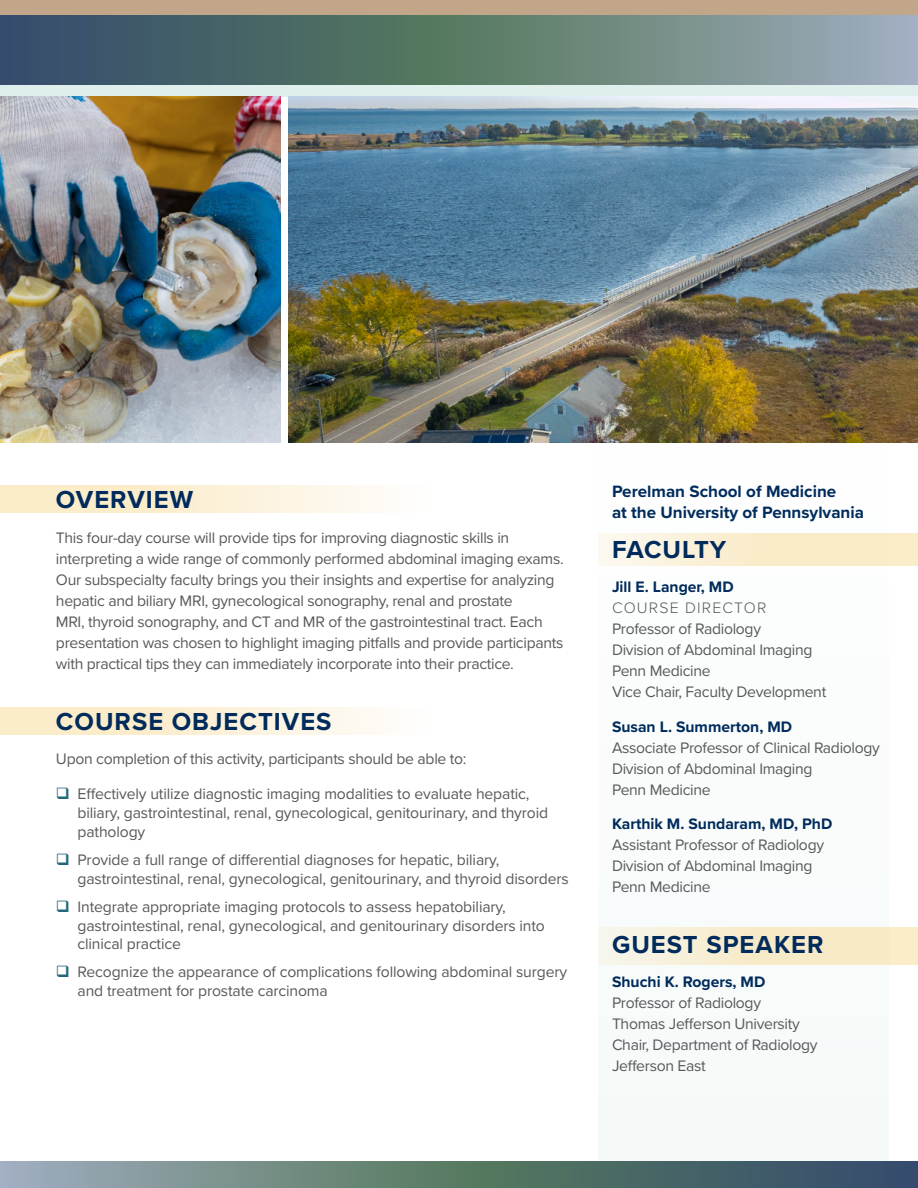
<style>
.page{position:relative;width:918px;height:1188px;background:#fff}
.page>*{position:absolute;margin:0;border:0;box-sizing:border-box;transform-origin:0 0}
.t1{font:700 25.5px "Proxima Nova";letter-spacing:.04em;color:#002b5c}
.t2{font:700 16.95px/20.1px "Proxima Nova";color:#002b5c}
.t3{font:15.75px/21px "Proxima Nova";letter-spacing:-.02em;color:#58595b}
.t4{font:700 15.75px "Proxima Nova";color:#002b5c}
.t5{font:300 15.75px "Proxima Nova";letter-spacing:.075em;color:#58595b}
</style>
<div class="page">
<svg style="left:0;top:15px;width:918px;height:70px;background:#617b7b"></svg>
<div style="left:0;top:85px;width:918px;height:11px;background:#deefec"></div>
<svg style="left:0;top:1161px;width:918px;height:27px;background:#607b7b"></svg>
<div style="left:0;top:0;width:918px;height:15px;background:#c1a68a"></div>
<div style="left:598px;top:373px;width:291px;height:788px;background:#fafcfc"></div>
<div style="left:0;top:485px;width:464px;height:28px;background:linear-gradient(to right,#fae8be,#fefefe)"></div>
<div style="left:0;top:707px;width:464px;height:28px;background:linear-gradient(to right,#fae8be,#fefefe)"></div>
<div style="left:598px;top:533px;width:320px;height:32px;background:linear-gradient(to right,#fbf6e7,#fae8bf)"></div>
<div style="left:598px;top:927px;width:320px;height:38px;background:linear-gradient(to right,#f6f3e4,#f8e8be)"></div>
<img style="left:0;top:96px;width:280px;height:347px">
<img style="left:289px;top:96px;width:629px;height:347px">
<h1 class="t1" style="left:56px;top:481px;width:139px">OVERVIEW</h1>
<p class="t3" style="left:56px;top:527px;width:509px">This four-day course will provide tips for improving diagnostic skills in interpreting a wide range of commonly performed abdominal imaging exams.<br>Our subspecialty faculty brings you their insights and expertise for analyzing hepatic and biliary MRI, gynecological sonography, renal and prostate<br>MRI, thyroid sonography, and CT and MR of the gastrointestinal tract. Each presentation was chosen to highlight imaging pitfalls and provide participants with practical tips they can immediately incorporate into their practice.</p>
<h1 class="t1" style="left:56px;top:702px;width:277px">COURSE OBJECTIVES</h1>
<p class="t3" style="left:56px;top:748px;width:412px">Upon completion of this activity, participants should be able to:</p>
<p class="t3" style="left:78px;top:784px;width:472px;line-height:18.8px">Effectively utilize diagnostic imaging modalities to evaluate hepatic, biliary, gastrointestinal, renal, gynecological, genitourinary, and thyroid pathology</p>
<p class="t3" style="left:78px;top:850px;width:493px;line-height:18.8px">Provide a full range of differential diagnoses for hepatic, biliary, gastrointestinal, renal, gynecological, genitourinary, and thyroid disorders</p>
<p class="t3" style="left:78px;top:896px;width:469px;line-height:18.8px">Integrate appropriate imaging protocols to assess hepatobiliary, gastrointestinal, renal, gynecological, and genitourinary disorders into clinical practice</p>
<p class="t3" style="left:78px;top:962px;width:491px;line-height:18.8px">Recognize the appearance of complications following abdominal surgery and treatment for prostate carcinoma</p>
<p class="t2" style="left:612px;top:481px;width:254px">Perelman School of Medicine<br>at the University of Pennsylvania</p>
<h1 class="t1" style="left:612px;top:530px;width:116px">FACULTY</h1>
<p class="t4" style="left:612px;top:575px;width:123px">Jill E. Langer, MD</p>
<p class="t5" style="left:612px;top:596px;width:156px">COURSE DIRECTOR</p>
<p class="t3" style="left:612px;top:618px;width:216px">Professor of Radiology<br>Division of Abdominal Imaging<br>Penn Medicine<br>Vice Chair, Faculty Development</p>
<p class="t4" style="left:612px;top:715px;width:182px">Susan L. Summerton, MD</p>
<p class="t3" style="left:612px;top:736px;width:269px">Associate Professor of Clinical Radiology<br>Division of Abdominal Imaging<br>Penn Medicine</p>
<p class="t4" style="left:612px;top:812px;width:222px">Karthik M. Sundaram, MD, PhD</p>
<p class="t3" style="left:612px;top:834px;width:214px">Assistant Professor of Radiology<br>Division of Abdominal Imaging<br>Penn Medicine</p>
<h1 class="t1" style="left:612px;top:925px;width:213px">GUEST SPEAKER</h1>
<p class="t4" style="left:612px;top:970px;width:155px">Shuchi K. Rogers, MD</p>
<p class="t3" style="left:612px;top:992px;width:207px">Professor of Radiology<br>Thomas Jefferson University<br>Chair, Department of Radiology<br>Jefferson East</p>
</div>
